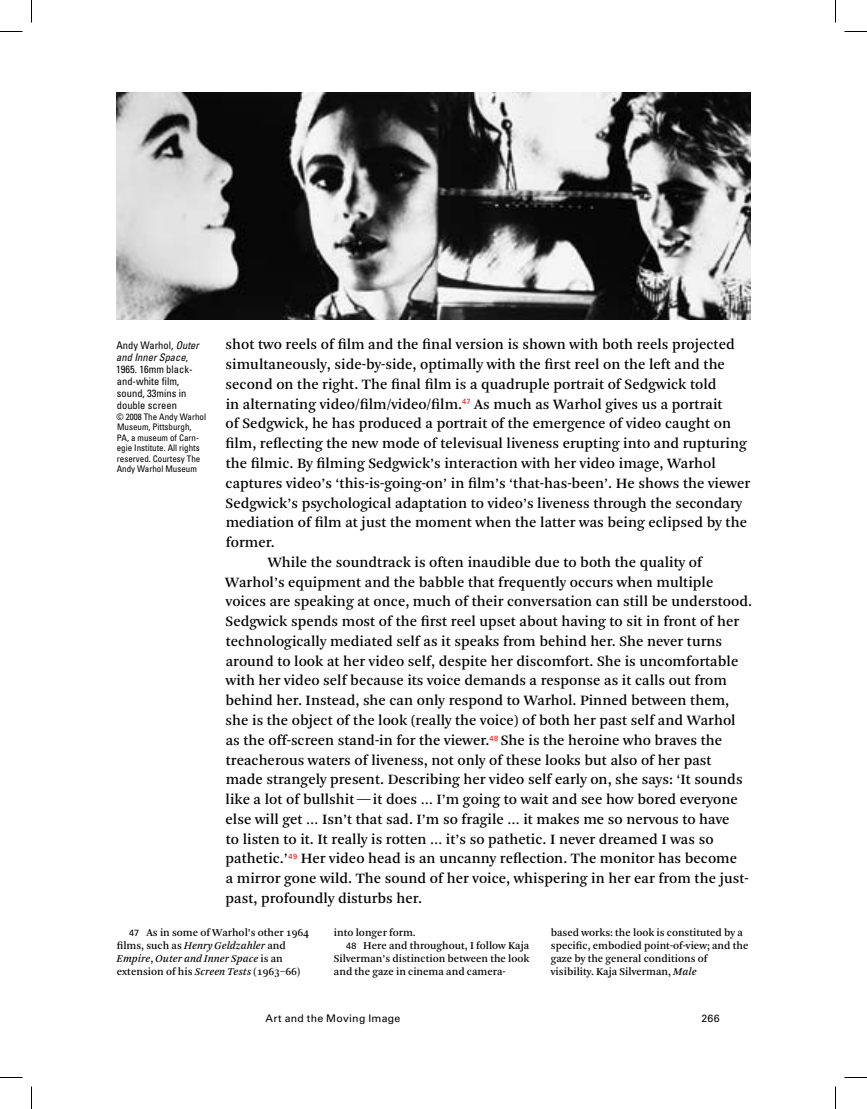
<style>
.page{position:relative;width:867px;height:1109px;background:#fff}
.page>*{position:absolute;margin:0;border:0;box-sizing:border-box;transform-origin:0 0}
.t1{font:15px "Arnhem";color:#000}
.t2{font:10.95px/13.2px "Arnhem";color:#000}
.t3{font:condensed 10.5px/12px "Univers LT";color:#000}
.t4{font:10.5px "Univers LT";letter-spacing:.025em;color:#000}
.t5{font:condensed 9px/10.5px "Univers LT";color:#000}
.s1{font-family:"Univers LT";font-size:9px}
.s2{font-style:italic}
</style>
<div class="page">
<img style="left:117px;top:92px;width:633px;height:228px">
<svg style="left:0;top:31px;width:22px;height:1px"></svg>
<svg style="left:844px;top:31px;width:23px;height:1px"></svg>
<svg style="left:0;top:1077px;width:22px;height:1px"></svg>
<svg style="left:844px;top:1077px;width:23px;height:1px"></svg>
<svg style="left:31px;top:0;width:1px;height:22px"></svg>
<svg style="left:31px;top:1086px;width:1px;height:23px"></svg>
<svg style="left:835px;top:0;width:1px;height:22px"></svg>
<svg style="left:835px;top:1086px;width:1px;height:23px"></svg>
<p class="t1" style="left:226px;top:337px;width:510px">shot two reels of film and the final version is shown with both reels projected</p>
<p class="t1" style="left:226px;top:356px;width:501px">simultaneously, side-by-side, optimally with the first reel on the left and the</p>
<p class="t1" style="left:226px;top:376px;width:492px">second on the right. The final film is a quadruple portrait of Sedgwick told</p>
<p class="t1" style="left:226px;top:396px;width:498px">in alternating video/film/video/film.<sup>47</sup> As much as Warhol gives us a portrait</p>
<p class="t1" style="left:226px;top:416px;width:507px">of Sedgwick, he has produced a portrait of the emergence of video caught on</p>
<p class="t1" style="left:225px;top:435px;width:523px">film, reflecting the new mode of televisual liveness erupting into and rupturing</p>
<p class="t1" style="left:226px;top:455px;width:491px">the filmic. By filming Sedgwick’s interaction with her video image, Warhol</p>
<p class="t1" style="left:226px;top:475px;width:526px">captures video’s ‘this-is-going-on’ in film’s ‘that-has-been’. He shows the viewer</p>
<p class="t1" style="left:225px;top:495px;width:518px">Sedgwick’s psychological adaptation to video’s liveness through the secondary</p>
<p class="t1" style="left:226px;top:514px;width:523px">mediation of film at just the moment when the latter was being eclipsed by the</p>
<p class="t1" style="left:226px;top:534px;width:51px">former.</p>
<p class="t1" style="left:268px;top:554px;width:436px">While the soundtrack is often inaudible due to both the quality of</p>
<p class="t1" style="left:225px;top:574px;width:489px">Warhol’s equipment and the babble that frequently occurs when multiple</p>
<p class="t1" style="left:226px;top:594px;width:527px">voices are speaking at once, much of their conversation can still be understood.</p>
<p class="t1" style="left:225px;top:613px;width:515px">Sedgwick spends most of the first reel upset about having to sit in front of her</p>
<p class="t1" style="left:226px;top:633px;width:498px">technologically mediated self as it speaks from behind her. She never turns</p>
<p class="t1" style="left:226px;top:653px;width:514px">around to look at her video self, despite her discomfort. She is uncomfortable</p>
<p class="t1" style="left:226px;top:673px;width:503px">with her video self because its voice demands a response as it calls out from</p>
<p class="t1" style="left:225px;top:692px;width:505px">behind her. Instead, she can only respond to Warhol. Pinned between them,</p>
<p class="t1" style="left:226px;top:712px;width:511px">she is the object of the look (really the voice) of both her past self and Warhol</p>
<p class="t1" style="left:226px;top:732px;width:498px">as the off-screen stand-in for the viewer.<sup>48</sup> She is the heroine who braves the</p>
<p class="t1" style="left:226px;top:752px;width:487px">treacherous waters of liveness, not only of these looks but also of her past</p>
<p class="t1" style="left:226px;top:772px;width:518px">made strangely present. Describing her video self early on, she says: ‘It sounds</p>
<p class="t1" style="left:225px;top:791px;width:514px">like a lot of bullshit—it does … I’m going to wait and see how bored everyone</p>
<p class="t1" style="left:226px;top:811px;width:505px">else will get … Isn’t that sad. I’m so fragile … it makes me so nervous to have</p>
<p class="t1" style="left:226px;top:831px;width:489px">to listen to it. It really is rotten … it’s so pathetic. I never dreamed I was so</p>
<p class="t1" style="left:226px;top:851px;width:513px">pathetic.’<sup>49</sup> Her video head is an uncanny reflection. The monitor has become</p>
<p class="t1" style="left:226px;top:870px;width:524px">a mirror gone wild. The sound of her voice, whispering in her ear from the just-</p>
<p class="t1" style="left:226px;top:890px;width:198px">past, profoundly disturbs her.</p>
<p class="t2" style="left:117px;top:926px;width:194px;text-indent:12px"><span class="s1">47</span> As in some of Warhol’s other 1964 films, such as <span class="s2">Henry Geldzahler</span> and <span class="s2">Empire</span>, <span class="s2">Outer and Inner Space</span> is an extension of his <span class="s2">Screen Tests</span> (1963–66)</p>
<p class="t2" style="left:334px;top:926px;width:83px">into longer form.</p>
<p class="t3" style="left:116px;top:339px;width:84px">Andy Warhol, <span class="s2">Outer and Inner Space</span>,<br>1965. 16mm black&shy;and-white film, sound, 33mins in double screen</p>
<p class="t5" style="left:117px;top:411px;width:91px">© 2008 The Andy Warhol<br>Museum, Pittsburgh,<br>PA, a museum of Carn&shy;egie Institute. All rights reserved. Courtesy The<br>Andy Warhol Museum</p>
<p class="t2" style="left:551px;top:926px;width:199px">based works: the look is constituted by a specific, embodied point-of-view; and the gaze by the general conditions of visibility. Kaja Silverman, <span class="s2">Male</span></p>
<p class="t2" style="left:346px;top:939px;width:185px"><span class="s1">48</span> Here and throughout, I follow Kaja</p>
<p class="t2" style="left:334px;top:952px;width:197px">Silverman’s distinction between the look</p>
<p class="t2" style="left:334px;top:966px;width:173px">and the gaze in cinema and camera-</p>
<p class="t4" style="left:265px;top:1012px;width:136px">Art and the Moving I mage</p>
<p class="t4" style="left:701px;top:1012px;width:20px">266</p>
</div>
